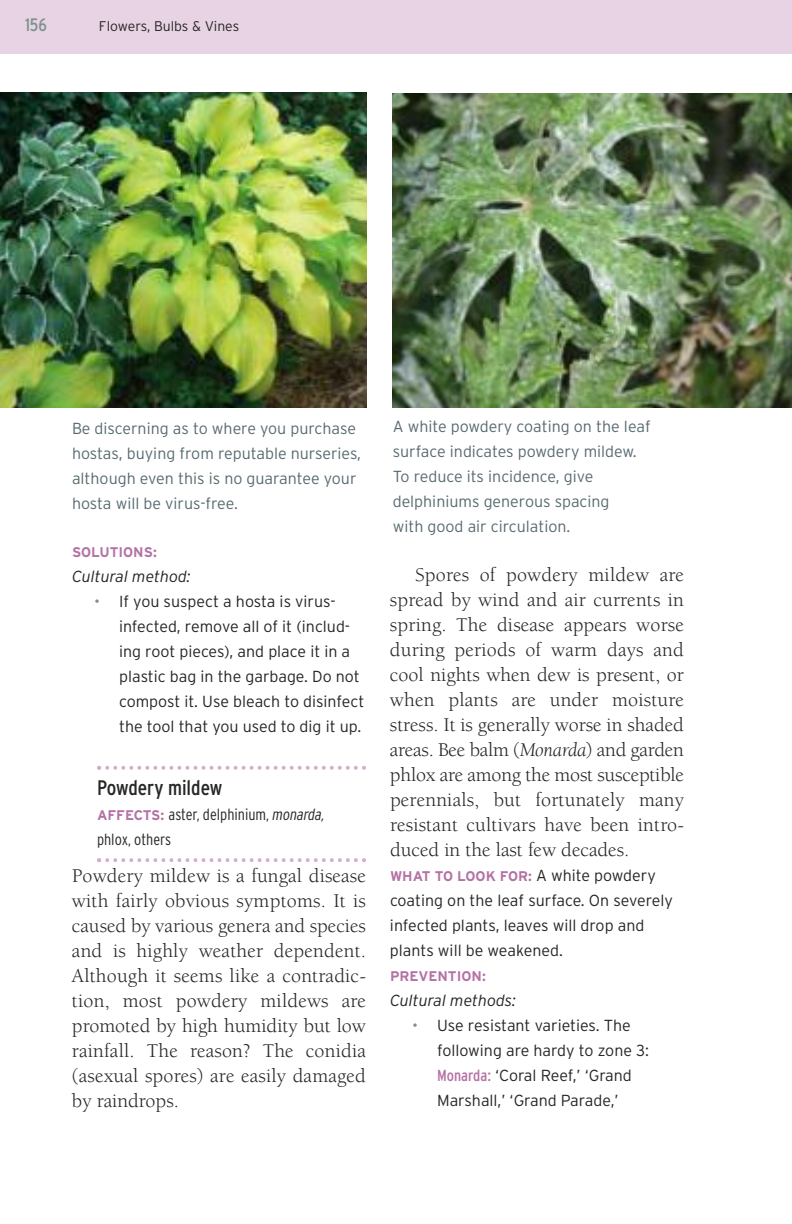
<style>
.page{position:relative;width:792px;height:1224px;background:#fff}
.page>*{position:absolute;margin:0;border:0;box-sizing:border-box;transform-origin:0 0}
.t1{font:condensed 21px "Interstate";color:#272627}
.t2{font:20px/25px "Berkeley";letter-spacing:.01em;color:#272627;text-align:justify}
.t3{font:condensed 18px "Interstate";color:#7d928e}
.t4{font:300 16px/25px "Interstate";color:#272627}
.t5{font:300 16px/25px "Interstate";color:#586b71}
.t6{font:300 condensed 16px/25px "Interstate";color:#272627}
.t7{font:italic 300 16px "Interstate";color:#272627}
.t8{font:700 14px "Interstate";color:#b472a5}
.t9{font:300 14px "Interstate";letter-spacing:-.005em;color:#272627}
.s1{color:#7d928e}
.s2{font-weight:700;font-stretch:normal;font-size:14px;color:#b472a5}
.s3{font-style:italic}
.s4{font-weight:300;font-size:16px;color:#272627}
.s5{font-weight:400;font-stretch:condensed;color:#b472a5}
</style>
<div class="page">
<svg style="left:97px;top:766px;width:269px;height:4px"></svg>
<svg style="left:97px;top:858px;width:269px;height:4px"></svg>
<div style="left:0;top:0;width:792px;height:54px;background:#e7d3e3"></div>
<img style="left:0;top:93px;width:367px;height:315px">
<img style="left:392px;top:93px;width:400px;height:315px">
<p class="t3" style="left:25px;top:15px;width:23px">156</p>
<p class="t9" style="left:99px;top:18px;width:142px">Flowers, Bulbs &amp; Vines</p>
<p class="t5" style="left:72px;top:416px;width:291px">Be discerning as to where you purchase hostas, buying from reputable nurseries, although even this is no guarantee your hosta will be virus-free.</p>
<p class="t5" style="left:393px;top:414px;width:260px">A white powdery coating on the leaf surface indicates powdery mildew.<br>To reduce its incidence, give delphiniums generous spacing<br>with good air circulation.</p>
<p class="t8" style="left:72px;top:544px;width:86px">SOLUTIONS:</p>
<p class="t7" style="left:72px;top:568px;width:120px">Cultural method:</p>
<p class="t4" style="left:119px;top:589px;width:247px;text-indent:-25px"><span class="s1">•</span> If you suspect a hosta is virus&shy;infected, remove all of it (includ&shy;ing root pieces), and place it in a plastic bag in the garbage. Do not compost it. Use bleach to disinfect the tool that you used to dig it up.</p>
<p class="t1" style="left:97px;top:775px;width:127px">Powdery mildew</p>
<p class="t6" style="left:97px;top:802px;width:229px"><span class="s2">AFFECTS:</span> aster, delphinium, <span class="s3">monarda, </span>phlox, others</p>
<p class="t2" style="left:72px;top:865px;width:296px">Powdery mildew is a fungal disease with fairly obvious symptoms. It is caused by various genera and species and is highly weather dependent.<br>Although it seems like a contradic&shy;tion, most powdery mildews are promoted by high humidity but low rainfall. The reason? The conidia (asexual spores) are easily damaged by raindrops.</p>
<p class="t2" style="left:390px;top:564px;width:296px;text-indent:25px">Spores of powdery mildew are spread by wind and air currents in spring. The disease appears worse during periods of warm days and cool nights when dew is present, or when plants are under moisture stress. It is generally worse in shaded areas. Bee balm (<span class="s3">Monarda</span>) and garden phlox are among the most susceptible perennials, but fortunately many resistant cultivars have been intro&shy;duced in the last few decades.</p>
<p class="t8" style="left:390px;top:868px;width:267px">WHAT TO LOOK FOR: <span class="s4">A white powdery</span></p>
<p class="t4" style="left:390px;top:888px;width:284px">coating on the leaf surface. On severely infected plants, leaves will drop and plants will be weakened.</p>
<p class="t8" style="left:390px;top:968px;width:97px">PREVENTION:</p>
<p class="t7" style="left:390px;top:991px;width:128px">Cultural methods:</p>
<p class="t4" style="left:437px;top:1013px;width:213px;text-indent:-25px"><span class="s1">•</span> Use resistant varieties. The following are hardy to zone 3:<br><span class="s5">Monarda:</span> ‘Coral Reef,’ ‘Grand<br>Marshall,’ ‘Grand Parade,’</p>
</div>
